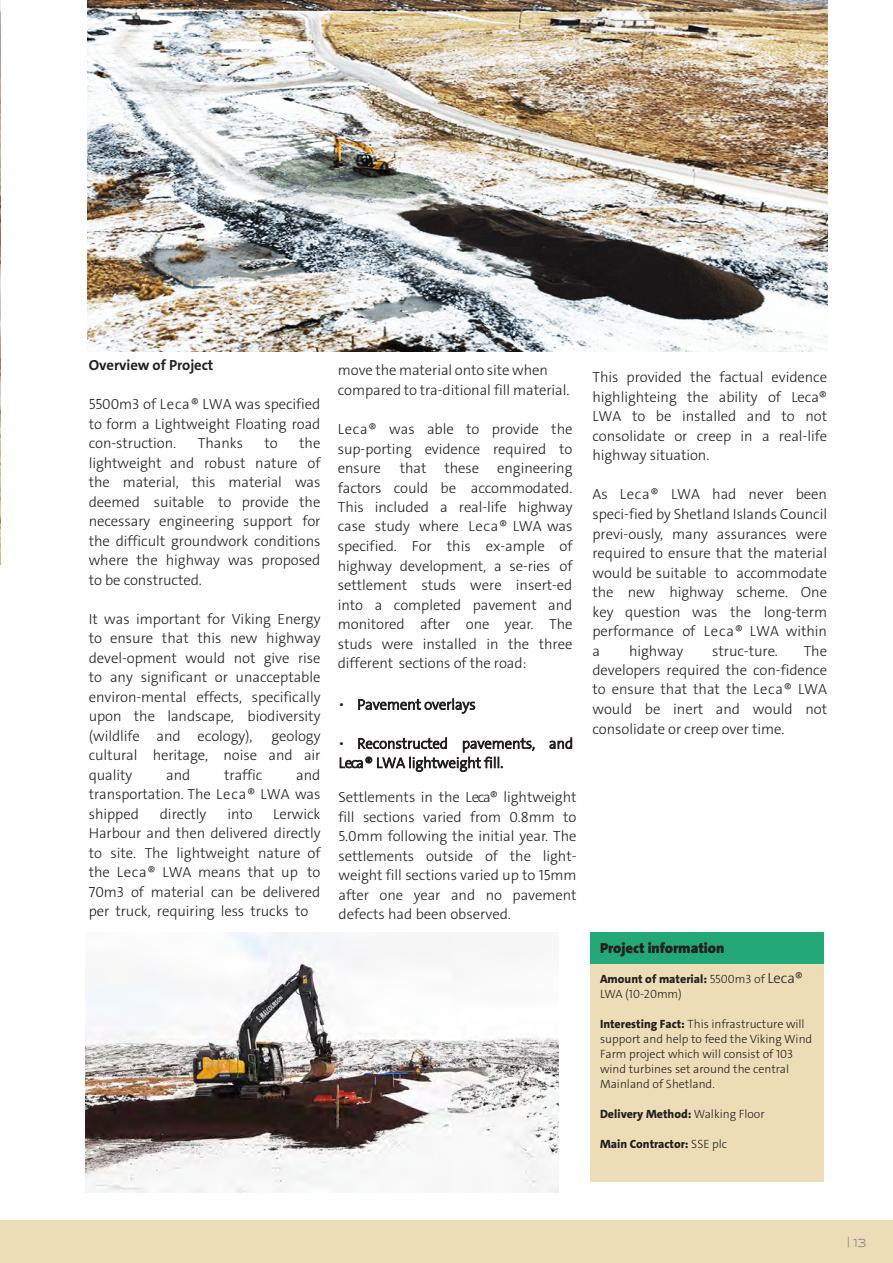
<style>
.page{position:relative;width:893px;height:1263px;background:#fff}
.page>*{position:absolute;margin:0;border:0;box-sizing:border-box;transform-origin:0 0}
.Body{font:300 14.7px/19.5px "The Sans C4 s";letter-spacing:-.005em;color:#231f20;text-align:justify}
.Body-2{font:900 14.7px "The Sans C4 s";letter-spacing:-.005em;color:#231f20}
.Body-3{font:700 14.7px "The Sans C4 s";letter-spacing:-.005em;color:#231f20}
.Fact_box{font:300 12px/15px "The Sans C4 s";color:#231f20}
.Fact_box-2{font:800 12px "The Sans C4 s";color:#231f20}
.t1{font:12px "Syncopate";color:#777b83}
.s1{font-weight:800}
.s2{font-size:14.7px}
.s3{font-weight:300}
.s4{font-size:10.5px}
</style>
<div class="page">
<img style="left:0;top:0;width:1px;height:564px">
<div style="left:590px;top:964px;width:234px;height:218px;background:#edddb6"></div>
<div style="left:590px;top:932px;width:234px;height:32px;background:#23a977"></div>
<img style="left:87px;top:0;width:740px;height:352px">
<img style="left:85px;top:932px;width:473px;height:261px">
<div style="left:0;top:1220px;width:893px;height:43px;background:#edddb6"></div>
<p class="Body-3" style="left:89px;top:356px;width:126px">Overview of Project</p>
<p class="Body" style="left:89px;top:394px;width:233px">5500m3 of Leca® LWA was specified to form a Lightweight Floating road con-struction.</p>
<p class="Body" style="left:89px;top:434px;width:233px;text-indent:211px">the lightweight and robust nature of the material, this material was deemed suitable to provide the necessary engineering support for the difficult groundwork conditions where the highway was proposed to be constructed.</p>
<p class="Body" style="left:89px;top:609px;width:233px">It was important for Viking Energy to ensure that this new highway devel-opment would not give rise to any significant or unacceptable environ-mental effects, specifically upon the landscape, biodiversity (wildlife and ecology),</p>
<p class="Body" style="left:198px;top:434px;width:47px">Thanks</p>
<p class="Body" style="left:265px;top:434px;width:15px">to</p>
<p class="Body" style="left:89px;top:726px;width:233px;text-indent:183px">geology cultural heritage, noise and air quality</p>
<p class="Body" style="left:166px;top:765px;width:26px">and</p>
<p class="Body" style="left:224px;top:765px;width:40px">traffic</p>
<p class="Body" style="left:89px;top:765px;width:233px;text-indent:208px">and transportation. The Leca® LWA was shipped</p>
<p class="Body" style="left:89px;top:804px;width:233px;text-indent:184px">Lerwick Harbour and then delivered directly to site. The lightweight nature of the Leca® LWA means that up to 70m3 of material can be delivered per truck, requiring less trucks to</p>
<p class="Body" style="left:160px;top:804px;width:48px">directly</p>
<p class="Body" style="left:227px;top:804px;width:27px">into</p>
<p class="Body" style="left:338px;top:361px;width:233px">move the material onto site when compared to tra-ditional fill material.</p>
<p class="Body" style="left:338px;top:419px;width:236px">Leca® was able to provide the sup-porting evidence required to ensure</p>
<p class="Body" style="left:338px;top:458px;width:236px;text-indent:62px">that these engineering factors could be accommodated.<br>This included a real-life highway case study where Leca® LWA was specified. For this ex-ample of highway development, a se-ries of settlement studs were insert-ed into a completed pavement and monitored after one year. The studs were installed in the three different sections of the road:</p>
<p class="Body" style="left:339px;top:695px;width:139px">• Pavement overlays</p>
<p class="Body" style="left:339px;top:734px;width:236px">• Reconstructed pavements, and<br>Leca ® LWA lightweight fill.</p>
<p class="Body" style="left:339px;top:787px;width:239px">Settlements in the Leca® lightweight fill sections varied from 0.8mm to 5.0mm following the initial year. The settlements outside of the light&shy;weight fill sections varied up to 15mm after one year and no pavement defects had been observed.</p>
<p class="Body" style="left:592px;top:368px;width:236px">This provided the factual evidence highlighteing the ability of Leca® LWA to be installed and to not consolidate or creep in a real-life highway situation.</p>
<p class="Body" style="left:592px;top:485px;width:236px">As Leca® LWA had never been speci-fied by Shetland Islands Council previ-ously, many assurances were required to ensure that the material would be suitable to accommodate the new highway scheme. One key question was the long-term performance of Leca® LWA within a</p>
<p class="Body" style="left:592px;top:641px;width:236px;text-indent:211px">The developers required the con-fidence to ensure that that the Leca® LWA would be inert and would not consolidate or creep over time.</p>
<p class="Body" style="left:629px;top:641px;width:56px">highway</p>
<p class="Body" style="left:712px;top:641px;width:67px">struc-ture.</p>
<p class="Body-2" style="left:600px;top:939px;width:126px">Project information</p>
<p class="Fact_box" style="left:600px;top:972px;width:205px"><span class="s1">Amount of material:</span> 5500m3 of <span class="s2">Leca®<br></span>LWA (10-20mm)</p>
<p class="Fact_box" style="left:600px;top:1017px;width:214px"><span class="s1">Interesting Fact:</span> This infrastructure will support and help to feed the Viking Wind Farm project which will consist of 103 wind turbines set around the central Mainland of Shetland.</p>
<p class="Fact_box-2" style="left:600px;top:1106px;width:166px">Delivery Method: <span class="s3">Walking Floor</span></p>
<p class="Fact_box-2" style="left:600px;top:1136px;width:129px">Main Contractor: <span class="s3">SSE plc</span></p>
<p class="t1" style="left:847px;top:1236px;width:21px"><span class="s4">|</span> 13</p>
</div>
